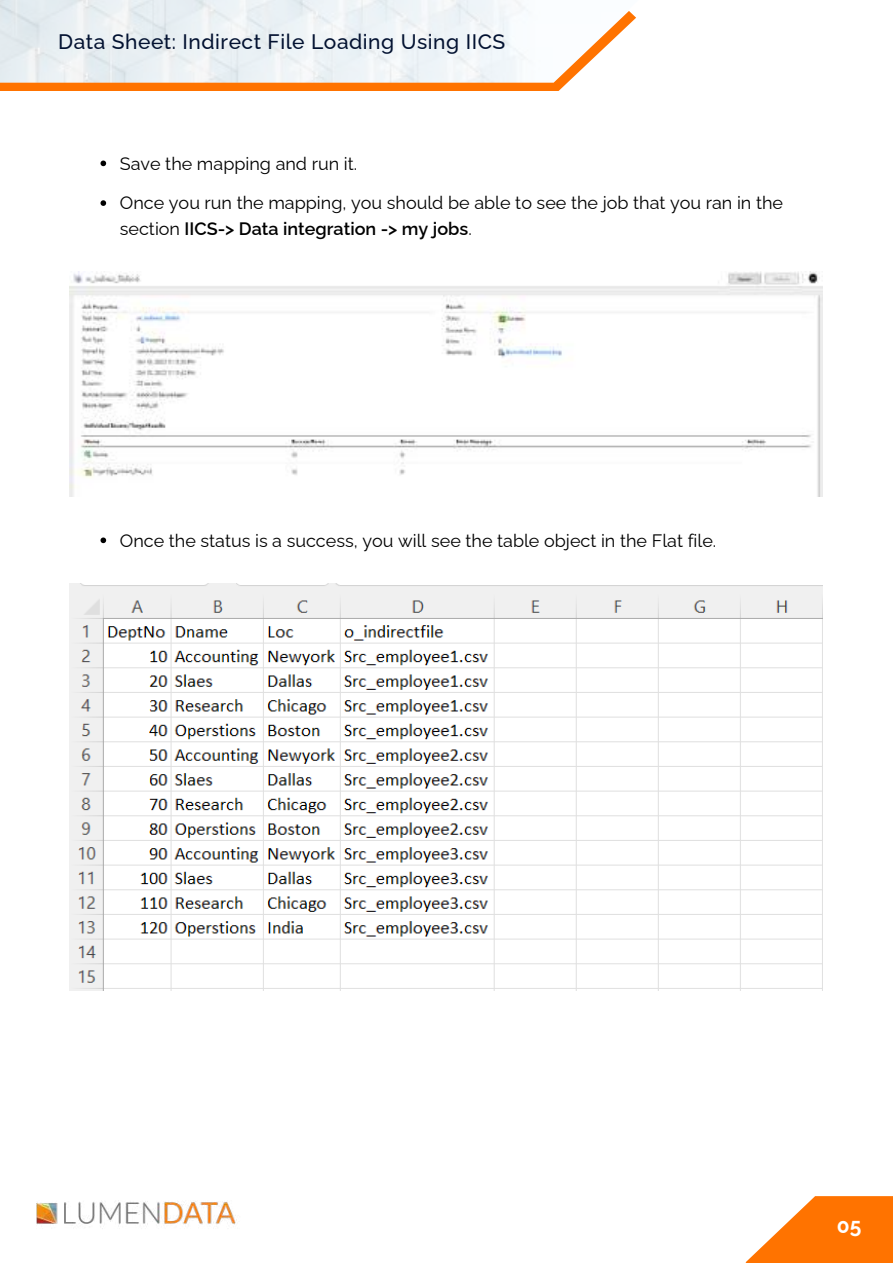
<style>
.page{position:relative;width:893px;height:1264px;background:#fff}
.page>*{position:absolute;margin:0;border:0;box-sizing:border-box;transform-origin:0 0}
.t1{font:500 21px "Raleway";letter-spacing:.025em;color:#031231}
.t2{font:700 21px "Raleway";color:#fff}
.t3{font:18px/25.8px "Raleway";color:#000}
.s1{font-weight:600}
</style>
<div class="page">
<img style="left:37px;top:1200px;width:200px;height:29px">
<svg style="left:746px;top:1196px;width:146px;height:66px;fill:#ff7300"></svg>
<div style="left:0;top:83px;width:567px;height:8px;background:#ff7300"></div>
<img style="left:0;top:0;width:636px;height:83px">
<img style="left:69px;top:583px;width:753px;height:407px">
<img style="left:69px;top:272px;width:753px;height:225px">
<svg style="left:100px;top:160px;width:6px;height:6px"></svg>
<svg style="left:100px;top:200px;width:6px;height:6px"></svg>
<svg style="left:100px;top:537px;width:6px;height:6px"></svg>
<p class="t1" style="left:58px;top:29px;width:448px">Data Sheet: Indirect File Loading Using IICS</p>
<p class="t3" style="left:120px;top:150px;width:239px">Save the mapping and run it.</p>
<p class="t3" style="left:120px;top:190px;width:664px">Once you run the mapping, you should be able to see the job that you ran in the section <span class="s1">IICS-&gt; Data integration -&gt; my jobs</span>.</p>
<p class="t3" style="left:120px;top:527px;width:598px">Once the status is a success, you will see the table object in the Flat file.</p>
<p class="t2" style="left:836px;top:1213px;width:26px">05</p>
</div>
